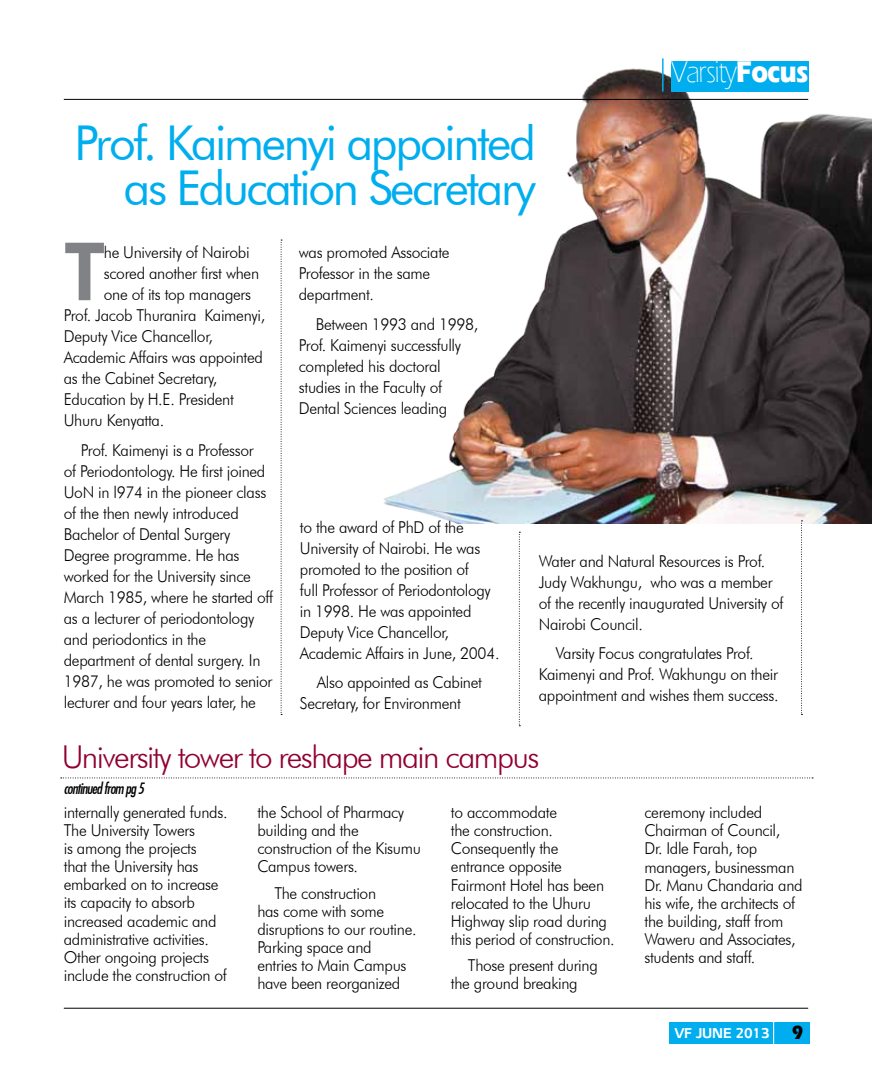
<style>
.page{position:relative;width:872px;height:1085px;background:#fff}
.page>*{position:absolute;margin:0;border:0;box-sizing:border-box;transform-origin:0 0}
.t1{font:800 80.4px "Futura BT";color:#808285;scale:.95 1}
.t2{font:48px/45px "Futura BT";letter-spacing:-.05em;color:#00aeef;text-align:right}
.t3{font:300 31.5px "Futura BT";letter-spacing:-.05em;color:#910030}
.t4{font:300 30.75px "Eras ITC";color:#fff;scale:.85 1}
.t5{font:300 16.35px/18px "Futura BT";letter-spacing:-.02em;color:#000;scale:.95 1}
.t6{font:15px "Futura Md Cn BT Italic";letter-spacing:-.05em;color:#000}
.t7{font:600 15px "Eras IT Cby BT";color:#fff;scale:.96 1}
.s1{font-weight:700}
.s2{font-family:"Eras ITC";font-weight:700;font-size:20.1px;color:#000}
</style>
<div class="page">
<img style="left:378px;top:58px;width:494px;height:465px">
<svg style="left:519px;top:531px;width:1px;height:195px"></svg>
<svg style="left:801px;top:520px;width:1px;height:195px"></svg>
<svg style="left:281px;top:240px;width:1px;height:475px"></svg>
<svg style="left:61px;top:777px;width:752px;height:1px"></svg>
<div style="left:669px;top:1022px;width:140px;height:21px;background:#00aeef"></div>
<div style="left:671px;top:61px;width:138px;height:30px;background:#00aeef"></div>
<hr style="left:64px;top:99px;width:744px;height:1px;background:#000">
<hr style="left:64px;top:1007px;width:744px;height:1px;background:#000">
<hr style="left:662px;top:58px;width:1px;height:33px;background:#00aeef">
<svg style="left:773px;top:1022px;width:1px;height:21px"></svg>
<h2 class="t2" style="left:74px;top:120px;width:463px">Prof. Kaimenyi appointed as Education Secretary</h2>
<h3 class="t4" style="left:671px;top:55px;width:166px">Varsity<span class="s1">Focus</span></h3>
<h1 class="t1" style="left:64px;top:223px;width:45px">T</h1>
<p class="t5" style="left:104px;top:243px;width:155px">he University of Nairobi</p>
<p class="t5" style="left:104px;top:264px;width:165px">scored another first when</p>
<p class="t5" style="left:104px;top:285px;width:156px">one of its top managers</p>
<p class="t5" style="left:64px;top:306px;width:214px">Prof. Jacob Thuranira Kaimenyi,</p>
<p class="t5" style="left:64px;top:327px;width:158px">Deputy Vice Chancellor,</p>
<p class="t5" style="left:64px;top:348px;width:211px">Academic Affairs was appointed</p>
<p class="t5" style="left:64px;top:369px;width:163px">as the Cabinet Secretary,</p>
<p class="t5" style="left:64px;top:390px;width:181px">Education by H.E. President</p>
<p class="t5" style="left:64px;top:411px;width:107px">Uhuru Kenyatta.</p>
<p class="t5" style="left:64px;top:439px;width:222px;line-height:21px;text-indent:17px">Prof. Kaimenyi is a Professor<br>of Periodontology. He first joined<br>UoN in l974 in the pioneer class of the then newly introduced<br>Bachelor of Dental Surgery<br>Degree programme. He has worked for the University since<br>March 1985, where he started off as a lecturer of periodontology and periodontics in the department of dental surgery. In<br>1987, he was promoted to senior lecturer and four years later, he</p>
<p class="t5" style="left:299px;top:242px;width:160px;line-height:21px">was promoted Associate<br>Professor in the same department.</p>
<p class="t5" style="left:299px;top:313px;width:190px;line-height:21px;text-indent:17px">Between 1993 and 1998,<br>Prof. Kaimenyi successfully completed his doctoral studies in the Faculty of<br>Dental Sciences leading</p>
<p class="t5" style="left:300px;top:516px;width:212px;line-height:21px">to the award of PhD of the<br>University of Nairobi. He was promoted to the position of<br>full Professor of Periodontology in 1998. He was appointed<br>Deputy Vice Chancellor,<br>Academic Affairs in June, 2004.</p>
<p class="t5" style="left:300px;top:671px;width:193px;line-height:21px;text-indent:17px">Also appointed as Cabinet<br>Secretary, for Environment</p>
<p class="t5" style="left:539px;top:550px;width:259px;line-height:21px">Water and Natural Resources is Prof.<br>Judy Wakhungu, who was a member of the recently inaugurated University of<br>Nairobi Council.</p>
<p class="t5" style="left:539px;top:642px;width:254px;line-height:21px;text-align:center">Varsity Focus congratulates Prof.<br>Kaimenyi and Prof. Wakhungu on their appointment and wishes them success.</p>
<h3 class="t3" style="left:62px;top:737px;width:479px">University tower to reshape main campus</h3>
<p class="t6" style="left:64px;top:779px;width:82px">continued from pg 5</p>
<p class="t5" style="left:64px;top:803px;width:174px">internally generated funds.<br>The University Towers<br>is among the projects<br>that the University has embarked on to increase its capacity to absorb increased academic and administrative activities.<br>Other ongoing projects include the construction of</p>
<p class="t5" style="left:257px;top:803px;width:174px">the School of Pharmacy building and the construction of the Kisumu<br>Campus towers.</p>
<p class="t5" style="left:257px;top:883px;width:169px;text-indent:17px">The construction<br>has come with some disruptions to our routine.<br>Parking space and<br>entries to Main Campus have been reorganized</p>
<p class="t5" style="left:451px;top:803px;width:174px">to accommodate<br>the construction.<br>Consequently the entrance opposite<br>Fairmont Hotel has been relocated to the Uhuru<br>Highway slip road during this period of construction.</p>
<p class="t5" style="left:451px;top:955px;width:156px;text-indent:17px">Those present during the ground breaking</p>
<p class="t5" style="left:644px;top:803px;width:168px">ceremony included<br>Chairman of Council,<br>Dr. Idle Farah, top managers, businessman<br>Dr. Manu Chandaria and his wife, the architects of the building, staff from<br>Waweru and Associates, students and staff.</p>
<p class="t7" style="left:675px;top:1023px;width:40px">VF JUNE</p>
<p class="t7" style="left:736px;top:1023px;width:73px">2013 <span class="s2">9</span></p>
</div>
